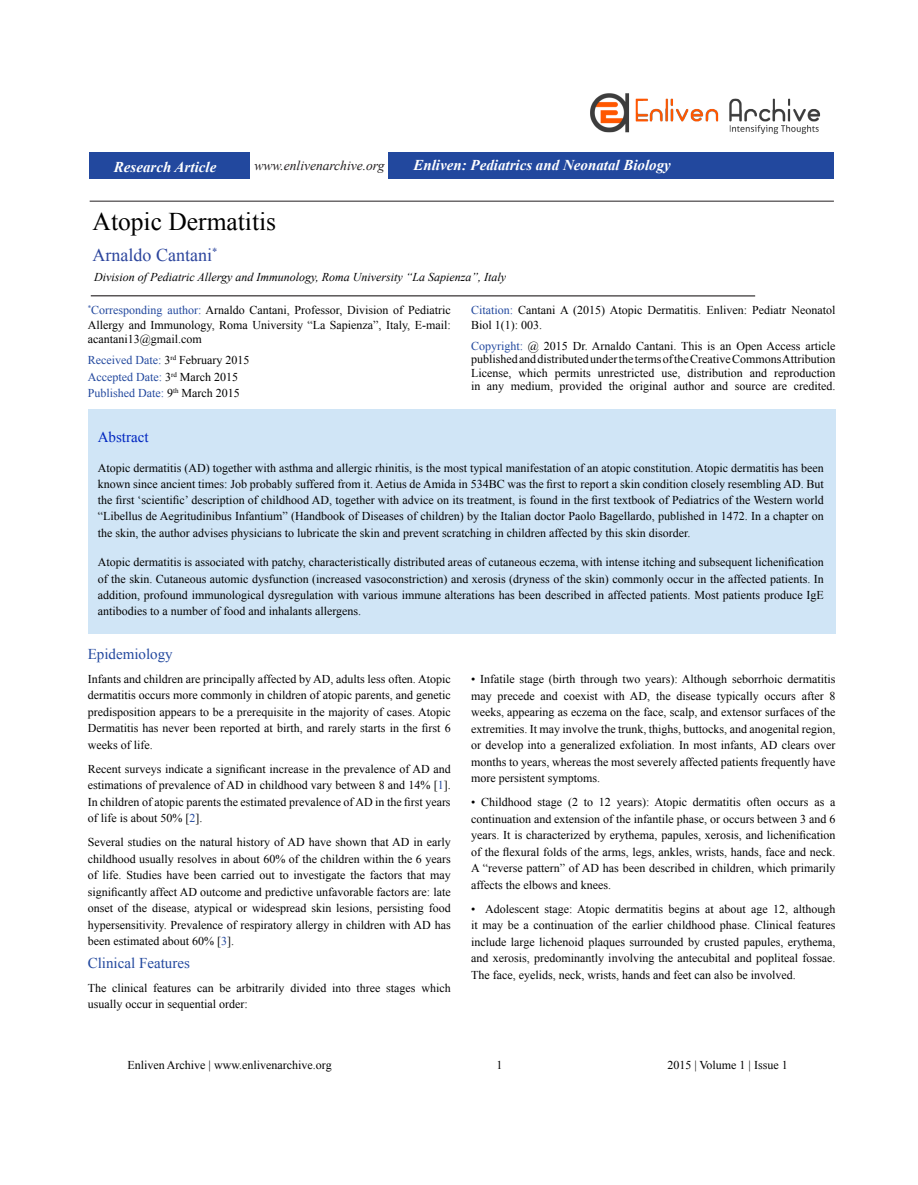
<style>
.page{position:relative;width:918px;height:1185px;background:#fff}
.page>*{position:absolute;margin:0;border:0;box-sizing:border-box;transform-origin:0 0}
.Paragraph_Style1{font:25.5px "Times New Roman";color:#000}
.Paragraph_Style3{font:18px "Times New Roman";color:#2c459d}
.Paragraph_Style1-2{font:italic 700 15px "Times New Roman";color:#fff}
.Paragraph_Style3-2{font:15px "Times New Roman";color:#22489e}
.Paragraph_Style10{font:15px "Times New Roman";color:#0026c0}
.t1{font:italic 13.5px "Times New Roman";color:#231f20}
.Paragraph_Style3-3{font:12px/16.5px "Times New Roman";color:#000;text-align:justify}
.Paragraph_Style10-2{font:12px/16.2px "Times New Roman";color:#000;text-align:justify}
.Paragraph_Style3-4{font:12px "Times New Roman";color:#22489e}
.Paragraph_Style3-5{font:italic 12px "Times New Roman";color:#000}
.Paragraph_Style5{font:12px "Times New Roman";color:#000}
.s1{color:#22489e}
.s2{color:#000}
</style>
<div class="page">
<hr style="left:90px;top:201px;width:744px;height:1px;background:#231f20">
<hr style="left:91px;top:295px;width:664px;height:1px;background:#231f20">
<div style="left:90px;top:152px;width:744px;height:27px;background:#22489e"></div>
<div style="left:251px;top:150px;width:137px;height:33px;background:#fff"></div>
<div style="left:88px;top:410px;width:748px;height:224px;background:#d0e5f6"></div>
<img style="left:590px;top:93px;width:231px;height:41px">
<p class="Paragraph_Style1-2" style="left:114px;top:157px;width:104px">Research Article</p>
<p class="Paragraph_Style1-2" style="left:413px;top:154px;width:259px">Enliven: Pediatrics and Neonatal Biology</p>
<p class="t1" style="left:254px;top:157px;width:131px">www.enlivenarchive.org</p>
<p class="Paragraph_Style1" style="left:93px;top:204px;width:185px">Atopic Dermatitis</p>
<p class="Paragraph_Style3" style="left:93px;top:242px;width:126px">Arnaldo Cantani<sup>*</sup></p>
<p class="Paragraph_Style3-5" style="left:94px;top:269px;width:413px">Division of Pediatric Allergy and Immunology, Roma University “La Sapienza”, Italy</p>
<p class="Paragraph_Style3-3" style="left:88px;top:303px;width:364px;line-height:14.4px"><sup>*</sup><span class="s1">Corresponding author:</span> Arnaldo Cantani, Professor, Division of Pediatric Allergy and Immunology, Roma University “La Sapienza”, Italy, E-mail: acantani13@gmail.com</p>
<p class="Paragraph_Style3-3" style="left:471px;top:303px;width:366px;line-height:14.4px"><span class="s1">Citation:</span> Cantani A (2015) Atopic Dermatitis. Enliven: Pediatr Neonatol<br>Biol 1(1): 003.</p>
<p class="Paragraph_Style3-3" style="left:471px;top:339px;width:366px;line-height:13.5px"><span class="s1">Copyright:</span> @ 2015 Dr. Arnaldo Cantani. This is an Open Access article published and distributed under the terms of the Creative Commons Attribution License, which permits unrestricted use, distribution and reproduction in any medium, provided the original author and source are credited.</p>
<p class="Paragraph_Style3-4" style="left:88px;top:352px;width:163px">Received Date: <span class="s2">3</span><sup>rd</sup> <span class="s2">February 2015</span></p>
<p class="Paragraph_Style3-4" style="left:88px;top:368px;width:152px">Accepted Date: <span class="s2">3</span><sup>rd</sup> <span class="s2">March 2015</span></p>
<p class="Paragraph_Style3-4" style="left:88px;top:385px;width:154px">Published Date: <span class="s2">9</span><sup>th</sup> <span class="s2">March 2015</span></p>
<p class="Paragraph_Style10" style="left:98px;top:427px;width:52px">Abstract</p>
<p class="Paragraph_Style10-2" style="left:98px;top:459px;width:728px">Atopic dermatitis (AD) together with asthma and allergic rhinitis, is the most typical manifestation of an atopic constitution. Atopic dermatitis has been known since ancient times: Job probably suffered from it. Aetius de Amida in 534BC was the first to report a skin condition closely resembling AD. But the first ‘scientific’ description of childhood AD, together with advice on its treatment, is found in the first textbook of Pediatrics of the Western world “Libellus de Aegritudinibus Infantium” (Handbook of Diseases of children) by the Italian doctor Paolo Bagellardo, published in 1472. In a chapter on the skin, the author advises physicians to lubricate the skin and prevent scratching in children affected by this skin disorder.</p>
<p class="Paragraph_Style10-2" style="left:98px;top:554px;width:728px">Atopic dermatitis is associated with patchy, characteristically distributed areas of cutaneous eczema, with intense itching and subsequent lichenification of the skin. Cutaneous automic dysfunction (increased vasoconstriction) and xerosis (dryness of the skin) commonly occur in the affected patients. In addition, profound immunological dysregulation with various immune alterations has been described in affected patients. Most patients produce IgE antibodies to a number of food and inhalants allergens.</p>
<p class="Paragraph_Style3-2" style="left:88px;top:643px;width:87px">Epidemiology</p>
<p class="Paragraph_Style3-3" style="left:88px;top:670px;width:364px">Infants and children are principally affected by AD, adults less often. Atopic dermatitis occurs more commonly in children of atopic parents, and genetic predisposition appears to be a prerequisite in the majority of cases. Atopic Dermatitis has never been reported at birth, and rarely starts in the first 6 weeks of life.</p>
<p class="Paragraph_Style3-3" style="left:88px;top:760px;width:364px">Recent surveys indicate a significant increase in the prevalence of AD and estimations of prevalence of AD in childhood vary between 8 and 14% [<span class="s1">1</span>].<br>In children of atopic parents the estimated prevalence of AD in the first years of life is about 50% [<span class="s1">2</span>].</p>
<p class="Paragraph_Style3-3" style="left:88px;top:834px;width:364px">Several studies on the natural history of AD have shown that AD in early childhood usually resolves in about 60% of the children within the 6 years of life. Studies have been carried out to investigate the factors that may significantly affect AD outcome and predictive unfavorable factors are: late onset of the disease, atypical or widespread skin lesions, persisting food hypersensitivity. Prevalence of respiratory allergy in children with AD has been estimated about 60% [<span class="s1">3</span>].</p>
<p class="Paragraph_Style3-2" style="left:88px;top:952px;width:104px">Clinical Features</p>
<p class="Paragraph_Style3-3" style="left:88px;top:979px;width:364px">The clinical features can be arbitrarily divided into three stages which usually occur in sequential order:</p>
<p class="Paragraph_Style3-3" style="left:471px;top:671px;width:366px">• Infatile stage (birth through two years): Although seborrhoic dermatitis may precede and coexist with AD, the disease typically occurs after 8 weeks, appearing as eczema on the face, scalp, and extensor surfaces of the extremities. It may involve the trunk, thighs, buttocks, and anogenital region, or develop into a generalized exfoliation. In most infants, AD clears over months to years, whereas the most severely affected patients frequently have more persistent symptoms.</p>
<p class="Paragraph_Style3-3" style="left:471px;top:794px;width:366px">• Childhood stage (2 to 12 years): Atopic dermatitis often occurs as a continuation and extension of the infantile phase, or occurs between 3 and 6 years. It is characterized by erythema, papules, xerosis, and lichenification of the flexural folds of the arms, legs, ankles, wrists, hands, face and neck.<br>A “reverse pattern” of AD has been described in children, which primarily affects the elbows and knees.</p>
<p class="Paragraph_Style3-3" style="left:471px;top:900px;width:366px">• Adolescent stage: Atopic dermatitis begins at about age 12, although it may be a continuation of the earlier childhood phase. Clinical features include large lichenoid plaques surrounded by crusted papules, erythema, and xerosis, predominantly involving the antecubital and popliteal fossae.<br>The face, eyelids, neck, wrists, hands and feet can also be involved.</p>
<p class="Paragraph_Style5" style="left:127px;top:1057px;width:206px">Enliven Archive | www.enlivenarchive.org</p>
<p class="Paragraph_Style5" style="left:496px;top:1057px;width:7px">1</p>
<p class="Paragraph_Style5" style="left:667px;top:1057px;width:122px">2015 | Volume 1 | Issue 1</p>
</div>
